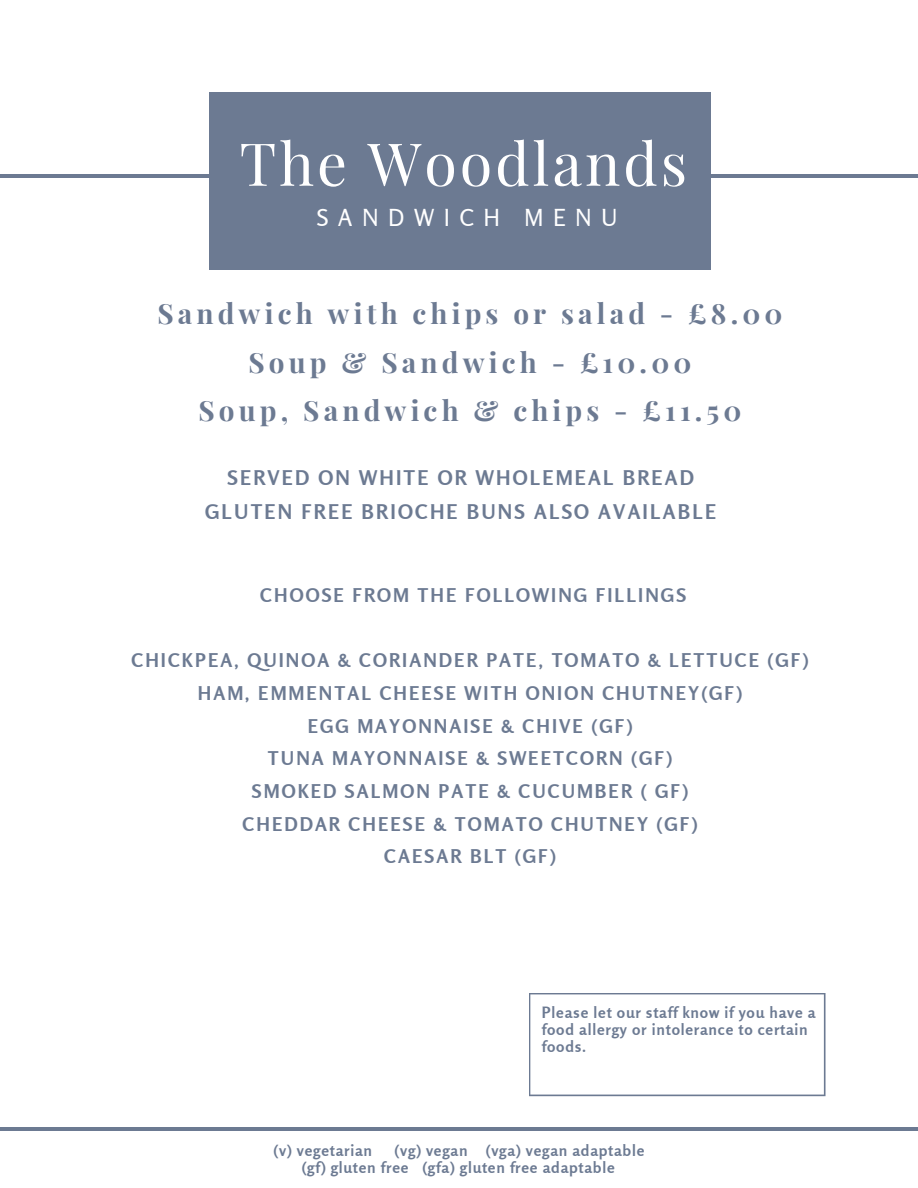
<style>
.page{position:relative;width:918px;height:1188px;background:#fff}
.page>*{position:absolute;margin:0;border:0;box-sizing:border-box;transform-origin:0 0}
.t1{font:59.25px "Playfair Display";letter-spacing:.05em;color:#fff}
.t2{font:700 27.9px "Playfair Display";letter-spacing:.15em;color:#6c7a92}
.t3{font:23.4px "Rosario";letter-spacing:.4em;color:#fff}
.t4{font:700 20.25px "Rosario";letter-spacing:.11em;color:#6c7a92}
.t5{font:700 18.9px "Rosario";letter-spacing:.11em;color:#6c7a92}
.t6{font:700 15.6px/16.8px "Rosario";letter-spacing:.05em;color:#6c7a92}
</style>
<div class="page">
<hr style="left:0;top:174px;width:918px;height:3px;background:#6c7a92">
<div style="left:209px;top:92px;width:501px;height:178px;background:#6c7a92"></div>
<svg style="left:529px;top:993px;width:297px;height:103px"></svg>
<hr style="left:0;top:1128px;width:918px;height:3px;background:#6c7a92">
<p class="t1" style="left:240px;top:122px;width:449px">The Woodlands</p>
<p class="t3" style="left:317px;top:204px;width:303px">SANDWICH MENU</p>
<p class="t2" style="left:157px;top:293px;width:627px">Sandwich with chips or salad - £8.00</p>
<p class="t2" style="left:248px;top:343px;width:445px">Soup &amp; Sandwich - £10.00</p>
<p class="t2" style="left:198px;top:391px;width:545px">Soup, Sandwich &amp; chips - £11.50</p>
<p class="t4" style="left:227px;top:465px;width:468px">SERVED ON WHITE OR WHOLEMEAL BREAD</p>
<p class="t4" style="left:205px;top:500px;width:513px">GLUTEN FREE BRIOCHE BUNS ALSO AVAILABLE</p>
<p class="t5" style="left:260px;top:584px;width:427px">CHOOSE FROM THE FOLLOWING FILLINGS</p>
<p class="t5" style="left:132px;top:649px;width:678px">CHICKPEA, QUINOA &amp; CORIANDER PATE, TOMATO &amp; LETTUCE (GF)</p>
<p class="t5" style="left:198px;top:682px;width:546px">HAM, EMMENTAL CHEESE WITH ONION CHUTNEY(GF)</p>
<p class="t5" style="left:308px;top:714px;width:326px">EGG MAYONNAISE &amp; CHIVE (GF)</p>
<p class="t5" style="left:268px;top:747px;width:406px">TUNA MAYONNAISE &amp; SWEETCORN (GF)</p>
<p class="t5" style="left:252px;top:780px;width:437px">SMOKED SALMON PATE &amp; CUCUMBER ( GF)</p>
<p class="t5" style="left:243px;top:812px;width:456px">CHEDDAR CHEESE &amp; TOMATO CHUTNEY (GF)</p>
<p class="t5" style="left:384px;top:845px;width:173px">CAESAR BLT (GF)</p>
<p class="t6" style="left:542px;top:1004px;width:275px">Please let our staff know if you have a food allergy or intolerance to certain foods.</p>
<p class="t6" style="left:274px;top:1142px;width:100px">(v) vegetarian</p>
<p class="t6" style="left:395px;top:1142px;width:251px">(vg) vegan (vga) vegan adaptable</p>
<p class="t6" style="left:302px;top:1159px;width:314px">(gf) gluten free (gfa) gluten free adaptable</p>
</div>
